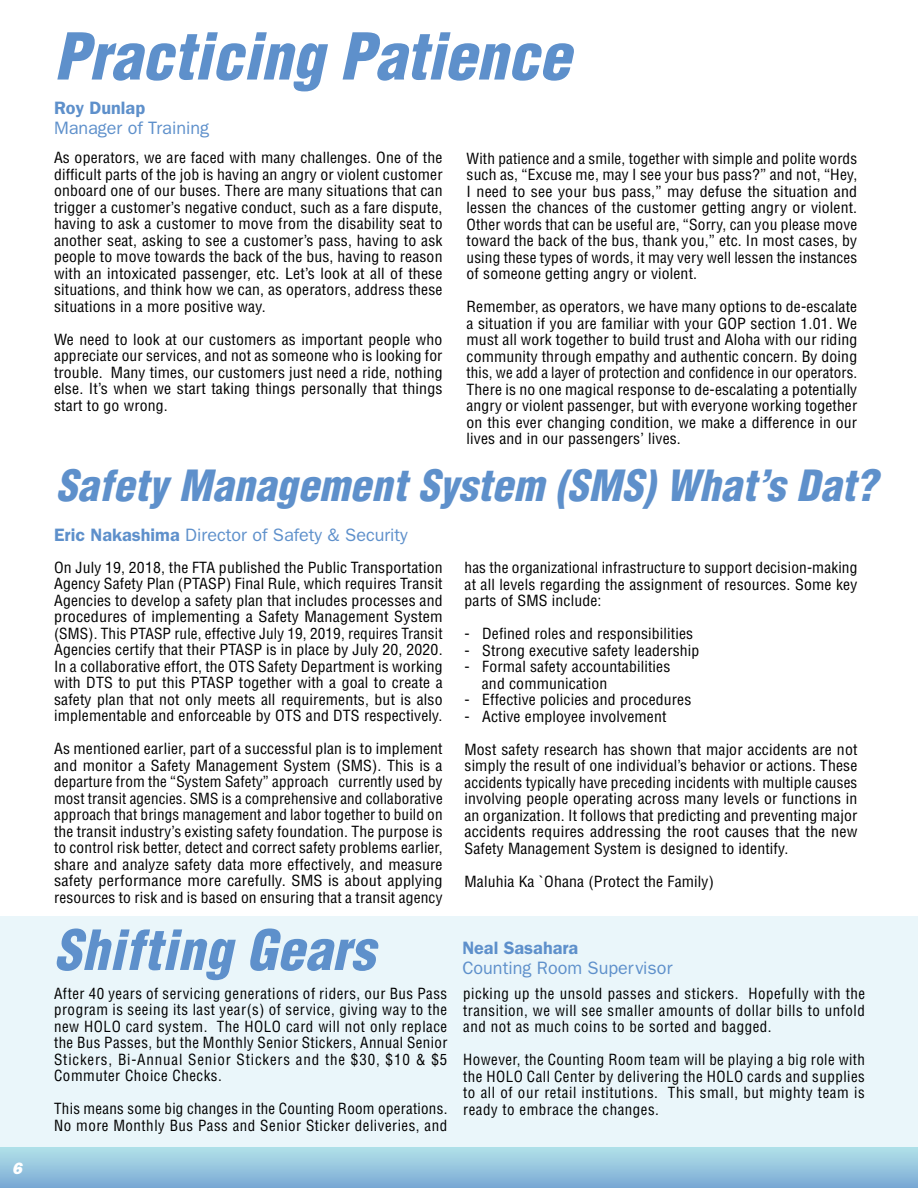
<style>
.page{position:relative;width:918px;height:1188px;background:#fff}
.page>*{position:absolute;margin:0;border:0;box-sizing:border-box;transform-origin:0 0}
.t1{font:italic 900 condensed 63px "Helvetica";color:#5e90cb}
.t2{font:italic 900 condensed 54px "Helvetica";letter-spacing:.01em;color:#5e90cb}
.t3{font:italic 900 condensed 42px "Helvetica";letter-spacing:.01em;color:#5e90cb}
.t4{font:18px "Franklin Gothic";color:#5e90cb}
.t5{font:600 18px "Franklin Gothic";color:#5e90cb}
.t6{font:italic 800 16.5px "Franklin Gothic";color:#fff}
.t7{font:condensed 15px/16.5px "Helvetica";letter-spacing:.01em;color:#000;text-align:justify;scale:1.05 1}
.t8{font:condensed 15px/16.5px "Helvetica";letter-spacing:.01em;color:#000;text-align:justify}
.s1{font-weight:600}
</style>
<div class="page">
<div style="left:0;top:916px;width:918px;height:237px;background:#eaf6fa"></div>
<div style="left:0;top:1148px;width:918px;height:40px;background:linear-gradient(to bottom,#b2e1e8,#7aaad5)"></div>
<p class="t6" style="left:12px;top:1159px;width:11px">6</p>
<h1 class="t1" style="left:54px;top:17px;width:518px">Practicing Patience</h1>
<p class="t5" style="left:54px;top:97px;width:93px">Roy Dunlap</p>
<p class="t4" style="left:54px;top:117px;width:157px">Manager of Training</p>
<p class="t7" style="left:54px;top:149px;width:372px">As operators, we are faced with many challenges. One of the difficult parts of the job is having an angry or violent customer onboard one of our buses. There are many situations that can trigger a customer’s negative conduct, such as a fare dispute, having to ask a customer to move from the disability seat to another seat, asking to see a customer’s pass, having to ask people to move towards the back of the bus, having to reason with an intoxicated passenger, etc. Let’s look at all of these situations, and think how we can, as operators, address these situations in a more positive way.</p>
<p class="t7" style="left:54px;top:331px;width:372px">We need to look at our customers as important people who appreciate our services, and not as someone who is looking for trouble. Many times, our customers just need a ride, nothing else. It’s when we start taking things personally that things start to go wrong.</p>
<p class="t8" style="left:467px;top:150px;width:392px">With patience and a smile, together with simple and polite words such as, “Excuse me, may I see your bus pass?” and not, “Hey, I need to see your bus pass,” may defuse the situation and lessen the chances of the customer getting angry or violent.<br>Other words that can be useful are, “Sorry, can you please move toward the back of the bus, thank you,” etc. In most cases, by using these types of words, it may very well lessen the instances of someone getting angry or violent.</p>
<p class="t7" style="left:467px;top:298px;width:374px">Remember, as operators, we have many options to de-escalate a situation if you are familiar with your GOP section 1.01. We must all work together to build trust and Aloha with our riding community through empathy and authentic concern. By doing this, we add a layer of protection and confidence in our operators.<br>There is no one magical response to de-escalating a potentially angry or violent passenger, but with everyone working together on this ever changing condition, we make a difference in our lives and in our passengers’ lives.</p>
<h3 class="t3" style="left:56px;top:460px;width:822px">Safety Management System (SMS) What’s Dat?</h3>
<p class="t4" style="left:54px;top:524px;width:355px"><span class="s1">Eric Nakashima</span> Director of Safety &amp; Security</p>
<p class="t7" style="left:54px;top:559px;width:372px">On July 19, 2018, the FTA published the Public Transportation Agency Safety Plan (PTASP) Final Rule, which requires Transit Agencies to develop a safety plan that includes processes and procedures of implementing a Safety Management System (SMS). This PTASP rule, effective July 19, 2019, requires Transit Agencies certify that their PTASP is in place by July 20, 2020.<br>In a collaborative effort, the OTS Safety Department is working with DTS to put this PTASP together with a goal to create a safety plan that not only meets all requirements, but is also implementable and enforceable by OTS and DTS respectively.</p>
<p class="t7" style="left:54px;top:740px;width:372px">As mentioned earlier, part of a successful plan is to implement and monitor a Safety Management System (SMS). This is a departure from the “System Safety” approach currently used by most transit agencies. SMS is a comprehensive and collaborative approach that brings management and labor together to build on the transit industry’s existing safety foundation. The purpose is to control risk better, detect and correct safety problems earlier, share and analyze safety data more effectively, and measure safety performance more carefully. SMS is about applying resources to risk and is based on ensuring that a transit agency</p>
<h2 class="t2" style="left:54px;top:917px;width:322px">Shifting Gears</h2>
<p class="t8" style="left:54px;top:985px;width:395px">After 40 years of servicing generations of riders, our Bus Pass program is seeing its last year(s) of service, giving way to the new HOLO card system. The HOLO card will not only replace the Bus Passes, but the Monthly Senior Stickers, Annual Senior Stickers, Bi-Annual Senior Stickers and the $30, $10 &amp; $5<br>Commuter Choice Checks.</p>
<p class="t8" style="left:54px;top:1100px;width:395px">This means some big changes in the Counting Room operations.<br>No more Monthly Bus Pass and Senior Sticker deliveries, and</p>
<p class="t8" style="left:465px;top:559px;width:394px">has the organizational infrastructure to support decision-making at all levels regarding the assignment of resources. Some key parts of SMS include:</p>
<p class="t7" style="left:465px;top:625px;width:219px">- Defined roles and responsibilities</p>
<p class="t7" style="left:465px;top:642px;width:225px">- Strong executive safety leadership</p>
<p class="t7" style="left:482px;top:658px;width:181px;text-indent:-17px">- Formal safety accountabilities and communication</p>
<p class="t7" style="left:465px;top:691px;width:218px">- Effective policies and procedures</p>
<p class="t7" style="left:465px;top:708px;width:194px">- Active employee involvement</p>
<p class="t7" style="left:465px;top:741px;width:376px">Most safety research has shown that major accidents are not simply the result of one individual’s behavior or actions. These accidents typically have preceding incidents with multiple causes involving people operating across many levels or functions in an organization. It follows that predicting and preventing major accidents requires addressing the root causes that the new Safety Management System is designed to identify.</p>
<p class="t7" style="left:465px;top:873px;width:239px">Maluhia Ka `Ohana (Protect the Family)</p>
<p class="t5" style="left:462px;top:937px;width:117px">Neal Sasahara</p>
<p class="t4" style="left:462px;top:957px;width:212px">Counting Room Supervisor</p>
<p class="t8" style="left:463px;top:985px;width:404px">picking up the unsold passes and stickers. Hopefully with the transition, we will see smaller amounts of dollar bills to unfold and not as much coins to be sorted and bagged.</p>
<p class="t8" style="left:463px;top:1051px;width:403px">However, the Counting Room team will be playing a big role with the HOLO Call Center by delivering the HOLO cards and supplies to all of our retail institutions. This small, but mighty team is ready to embrace the changes.</p>
</div>
